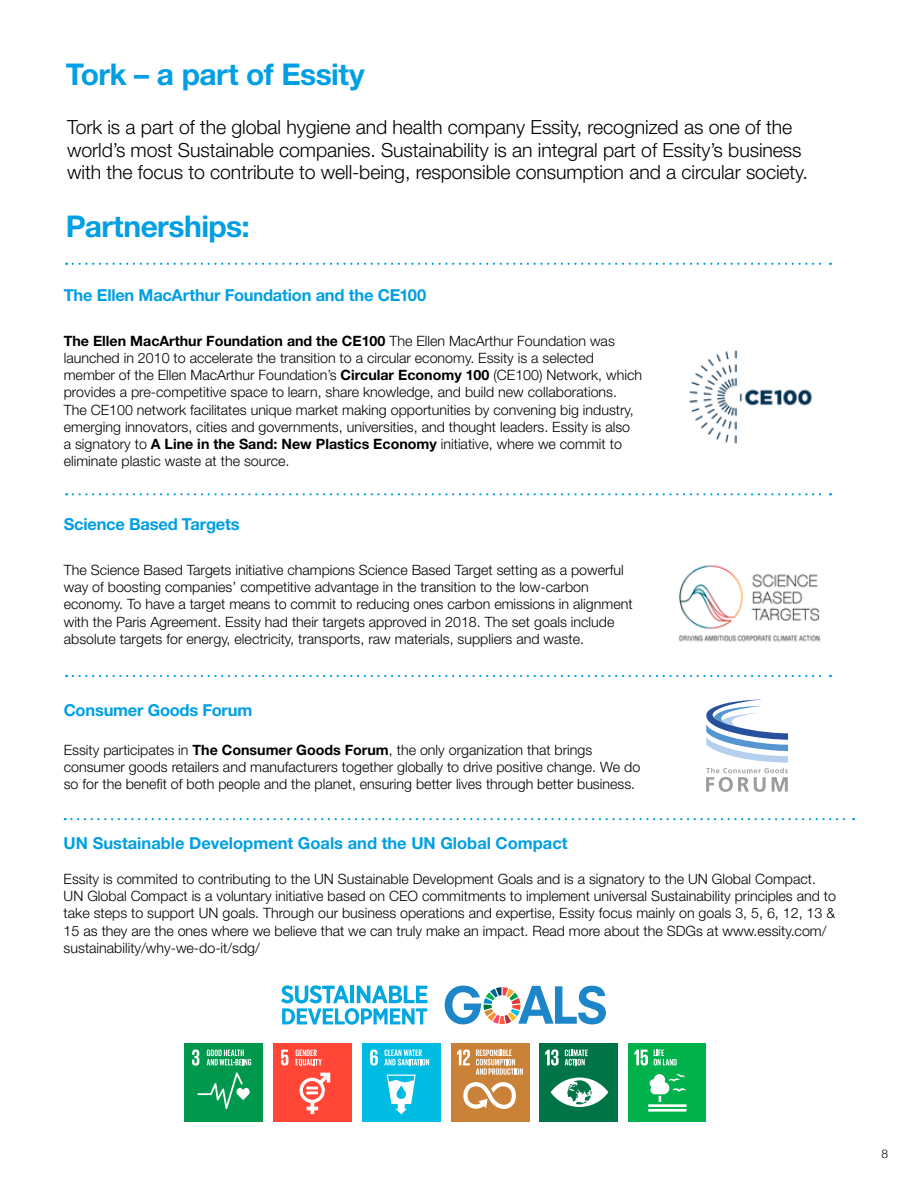
<style>
.page{position:relative;width:918px;height:1188px;background:#fff}
.page>*{position:absolute;margin:0;border:0;box-sizing:border-box;transform-origin:0 0}
.t1{font:700 30px "Helvetica Neue LT Pro";letter-spacing:-.02em;color:#009fe3}
.t2{font:300 19.5px/22.5px "Helvetica Neue LT Std";letter-spacing:-.005em;color:#000}
.t3{font:700 16.5px "Helvetica Neue LT Std";letter-spacing:-.01em;color:#009fe3}
.t4{font:300 14.25px/17.2px "Helvetica Neue LT Std";color:#000}
.t5{font:300 12px "Helvetica Neue";color:#000}
.s1{font-weight:700}
</style>
<div class="page">
<svg style="left:281px;top:985px;width:146px;height:40px"></svg>
<svg style="left:445px;top:986px;width:161px;height:38px"></svg>
<div style="left:184px;top:1043px;width:78px;height:78px;background:#00984c"></div>
<svg style="left:192px;top:1049px;width:7px;height:17px"></svg>
<svg style="left:197px;top:1072px;width:53px;height:37px"></svg>
<svg style="left:207px;top:1050px;width:44px;height:15px"></svg>
<div style="left:273px;top:1043px;width:78px;height:78px;background:#ff4637"></div>
<svg style="left:281px;top:1050px;width:7px;height:16px"></svg>
<svg style="left:300px;top:1073px;width:30px;height:41px"></svg>
<svg style="left:296px;top:1050px;width:26px;height:16px"></svg>
<div style="left:362px;top:1043px;width:78px;height:78px;background:#00bce3"></div>
<svg style="left:370px;top:1049px;width:8px;height:17px"></svg>
<svg style="left:387px;top:1075px;width:29px;height:39px"></svg>
<svg style="left:384px;top:1050px;width:45px;height:15px"></svg>
<div style="left:451px;top:1043px;width:78px;height:78px;background:#ca8138"></div>
<svg style="left:457px;top:1049px;width:13px;height:16px"></svg>
<svg style="left:463px;top:1082px;width:53px;height:27px"></svg>
<svg style="left:476px;top:1050px;width:47px;height:25px"></svg>
<div style="left:540px;top:1043px;width:78px;height:78px;background:#007446"></div>
<svg style="left:545px;top:1049px;width:14px;height:17px"></svg>
<svg style="left:551px;top:1078px;width:57px;height:29px"></svg>
<svg style="left:565px;top:1050px;width:23px;height:15px"></svg>
<div style="left:629px;top:1043px;width:77px;height:78px;background:#00b14c"></div>
<svg style="left:634px;top:1050px;width:14px;height:16px"></svg>
<hr style="left:648px;top:1104px;width:38px;height:3px;background:#fff">
<hr style="left:648px;top:1109px;width:38px;height:3px;background:#fff">
<svg style="left:650px;top:1074px;width:36px;height:28px"></svg>
<svg style="left:654px;top:1050px;width:23px;height:15px"></svg>
<svg style="left:65px;top:818px;width:789px;height:2px"></svg>
<svg style="left:73px;top:263px;width:758px;height:2px"></svg>
<svg style="left:73px;top:675px;width:758px;height:2px"></svg>
<img style="left:678px;top:565px;width:142px;height:77px">
<img style="left:689px;top:350px;width:123px;height:94px">
<svg style="left:706px;top:699px;width:82px;height:93px"></svg>
<svg style="left:73px;top:493px;width:758px;height:2px"></svg>
<h1 class="t1" style="left:66px;top:56px;width:300px">Tork – a part of Essity</h1>
<p class="t2" style="left:67px;top:116px;width:742px">Tork is a part of the global hygiene and health company Essity, recognized as one of the world’s most Sustainable companies. Sustainability is an integral part of Essity’s business with the focus to contribute to well-being, responsible consumption and a circular society.</p>
<h1 class="t1" style="left:66px;top:208px;width:186px">Partnerships:</h1>
<p class="t3" style="left:64px;top:285px;width:364px">The Ellen MacArthur Foundation and the CE100</p>
<p class="t4" style="left:64px;top:332px;width:580px"><span class="s1">The Ellen MacArthur Foundation and the CE100</span> The Ellen MacArthur Foundation was launched in 2010 to accelerate the transition to a circular economy. Essity is a selected member of the Ellen MacArthur Foundation’s <span class="s1">Circular Economy 100</span> (CE100) Network, which provides a pre-competitive space to learn, share knowledge, and build new collaborations.<br>The CE100 network facilitates unique market making opportunities by convening big industry, emerging innovators, cities and governments, universities, and thought leaders. Essity is also<br>a signatory to <span class="s1">A Line in the Sand: New Plastics Economy</span> initiative, where we commit to eliminate plastic waste at the source.</p>
<p class="t3" style="left:64px;top:514px;width:177px">Science Based Targets</p>
<p class="t4" style="left:64px;top:561px;width:570px">The Science Based Targets initiative champions Science Based Target setting as a powerful way of boosting companies’ competitive advantage in the transition to the low-carbon economy. To have a target means to commit to reducing ones carbon emissions in alignment with the Paris Agreement. Essity had their targets approved in 2018. The set goals include absolute targets for energy, electricity, transports, raw materials, suppliers and waste.</p>
<p class="t3" style="left:64px;top:700px;width:190px">Consumer Goods Forum</p>
<p class="t4" style="left:64px;top:741px;width:578px">Essity participates in <span class="s1">The Consumer Goods Forum</span>, the only organization that brings consumer goods retailers and manufacturers together globally to drive positive change. We do so for the benefit of both people and the planet, ensuring better lives through better business.</p>
<p class="t3" style="left:64px;top:833px;width:506px">UN Sustainable Development Goals and the UN Global Compact</p>
<p class="t4" style="left:64px;top:870px;width:774px">Essity is commited to contributing to the UN Sustainable Development Goals and is a signatory to the UN Global Compact.<br>UN Global Compact is a voluntary initiative based on CEO commitments to implement universal Sustainability principles and to take steps to support UN goals. Through our business operations and expertise, Essity focus mainly on goals 3, 5, 6, 12, 13 &amp; 15 as they are the ones where we believe that we can truly make an impact. Read more about the SDGs at www.essity.com/ sustainability/why-we-do-it/sdg/</p>
<p class="t5" style="left:882px;top:1144px;width:8px">8</p>
</div>
